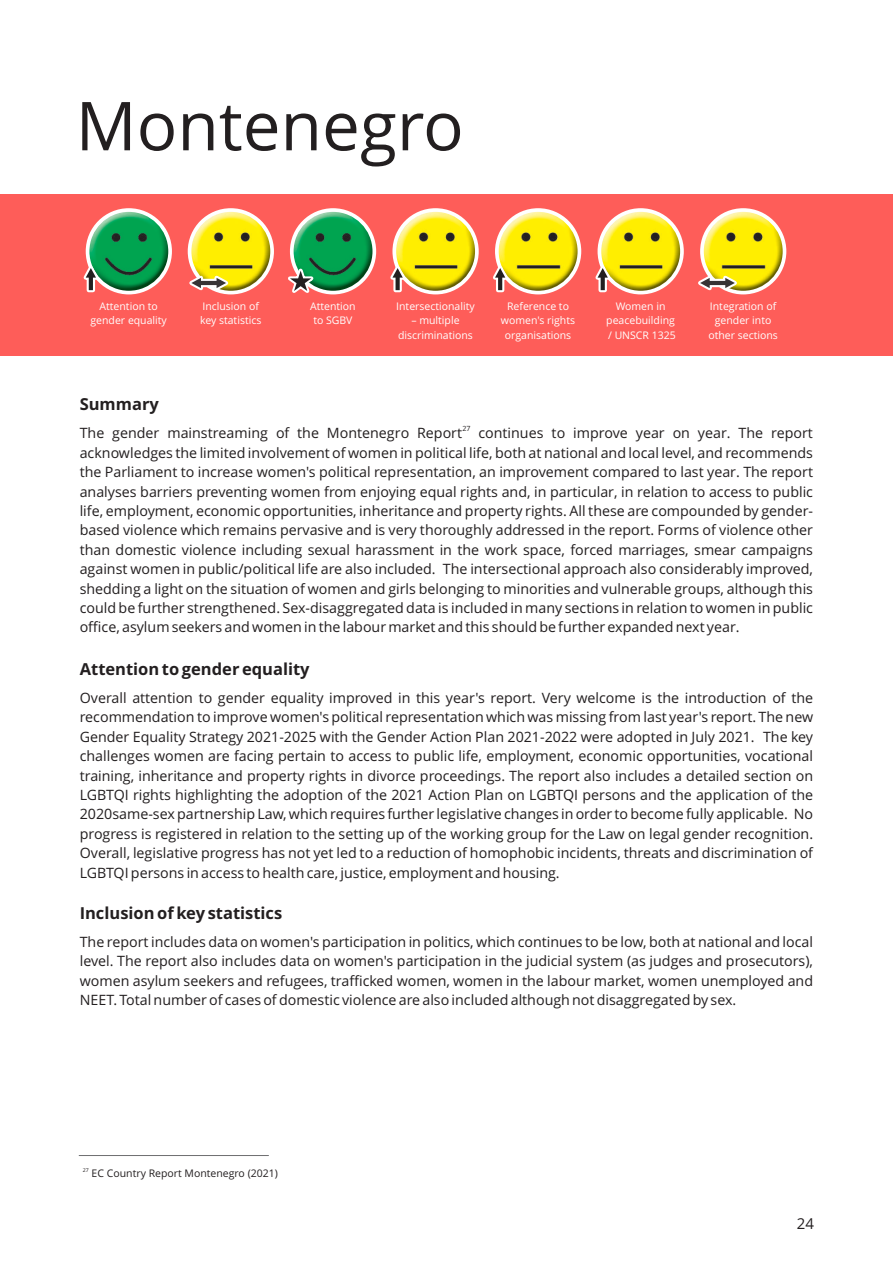
<style>
.page{position:relative;width:893px;height:1263px;background:#fff}
.page>*{position:absolute;margin:0;border:0;box-sizing:border-box;transform-origin:0 0}
.t1{font:67.5px "Open Sans";color:#231f20}
.t2{font:700 16.5px "Open Sans";color:#231f20}
.t3{font:15px "Open Sans";color:#231f20}
.t4{font:14.25px/19.4px "Open Sans";color:#231f20;text-align:justify}
.t5{font:10.5px/14.2px "Open Sans";color:#fff;text-align:center}
.t6{font:10.5px "Open Sans";color:#231f20}
.t7{font:7.2px "Open Sans";color:#231f20}
.t8{font:5.25px "Open Sans";color:#231f20}
</style>
<div class="page">
<hr style="left:79px;top:1155px;width:189px;height:1px;background:#6d6e70">
<div style="left:0;top:194px;width:893px;height:162px;background:#fe5d59"></div>
<svg style="left:188px;top:208px;width:86px;height:86px"></svg>
<svg style="left:290px;top:208px;width:86px;height:86px"></svg>
<svg style="left:392px;top:208px;width:87px;height:86px"></svg>
<svg style="left:495px;top:208px;width:86px;height:86px"></svg>
<svg style="left:700px;top:208px;width:86px;height:86px"></svg>
<svg style="left:86px;top:208px;width:86px;height:86px"></svg>
<img style="left:294px;top:212px;width:78px;height:79px;border-radius:50%">
<img style="left:89px;top:212px;width:79px;height:79px;border-radius:50%">
<img style="left:396px;top:212px;width:79px;height:79px;border-radius:50%">
<img style="left:704px;top:212px;width:79px;height:79px;border-radius:50%">
<svg style="left:598px;top:208px;width:86px;height:86px"></svg>
<img style="left:191px;top:212px;width:79px;height:79px;border-radius:50%">
<img style="left:499px;top:212px;width:79px;height:79px;border-radius:50%">
<img style="left:601px;top:212px;width:79px;height:79px;border-radius:50%">
<svg style="left:189px;top:271px;width:46px;height:24px"></svg>
<svg style="left:288px;top:266px;width:36px;height:28px"></svg>
<svg style="left:83px;top:259px;width:20px;height:34px"></svg>
<svg style="left:390px;top:259px;width:20px;height:34px"></svg>
<svg style="left:493px;top:259px;width:19px;height:34px"></svg>
<svg style="left:595px;top:259px;width:20px;height:34px"></svg>
<svg style="left:698px;top:271px;width:46px;height:24px"></svg>
<h1 class="t1" style="left:76px;top:99px;width:390px">Montenegro</h1>
<p class="t5" style="left:91px;top:300px;width:78px">Attention to gender equality</p>
<p class="t5" style="left:200px;top:300px;width:63px;text-align:left">Inclusion of key statistics</p>
<p class="t5" style="left:310px;top:300px;width:47px">Attention to SGBV</p>
<p class="t5" style="left:396px;top:300px;width:80px">Intersectionality</p>
<p class="t5" style="left:398px;top:315px;width:76px">– multiple discriminations</p>
<p class="t2" style="left:80px;top:397px;width:81px">Summary</p>
<p class="t5" style="left:501px;top:300px;width:76px">Reference to women's rights organisations</p>
<p class="t5" style="left:606px;top:300px;width:71px">Women in peacebuilding / UNSCR 1325</p>
<p class="t5" style="left:708px;top:300px;width:71px">Integration of gender into other sections</p>
<p class="t7" style="left:462px;top:426px;width:10px">27</p>
<p class="t4" style="left:80px;top:425px;width:735px">The gender mainstreaming of the Montenegro Report continues to improve year on year. The report acknowledges the limited involvement of women in political life, both at national and local level, and recommends the Parliament to increase women's political representation, an improvement compared to last year. The report analyses barriers preventing women from enjoying equal rights and, in particular, in relation to access to public life, employment, economic opportunities, inheritance and property rights. All these are compounded by gender&shy;based violence which remains pervasive and is very thoroughly addressed in the report. Forms of violence other than domestic violence including sexual harassment in the work space, forced marriages, smear campaigns against women in public/political life are also included. The intersectional approach also considerably improved, shedding a light on the situation of women and girls belonging to minorities and vulnerable groups, although this could be further strengthened. Sex-disaggregated data is included in many sections in relation to women in public office, asylum seekers and women in the labour market and this should be further expanded next year.</p>
<p class="t2" style="left:80px;top:662px;width:231px">Attention to gender equality</p>
<p class="t4" style="left:80px;top:689px;width:735px">Overall attention to gender equality improved in this year's report. Very welcome is the introduction of the recommendation to improve women's political representation which was missing from last year's report. The new Gender Equality Strategy 2021-2025 with the Gender Action Plan 2021-2022 were adopted in July 2021. The key challenges women are facing pertain to access to public life, employment, economic opportunities, vocational training, inheritance and property rights in divorce proceedings. The report also includes a detailed section on LGBTQI rights highlighting the adoption of the 2021 Action Plan on LGBTQI persons and the application of the 2020same-sex partnership Law, which requires further legislative changes in order to become fully applicable. No progress is registered in relation to the setting up of the working group for the Law on legal gender recognition.<br>Overall, legislative progress has not yet led to a reduction of homophobic incidents, threats and discrimination of LGBTQI persons in access to health care, justice, employment and housing.</p>
<p class="t2" style="left:80px;top:906px;width:204px">Inclusion of key statistics</p>
<p class="t4" style="left:80px;top:934px;width:735px">The report includes data on women's participation in politics, which continues to be low, both at national and local level. The report also includes data on women's participation in the judicial system (as judges and prosecutors), women asylum seekers and refugees, trafficked women, women in the labour market, women unemployed and NEET. Total number of cases of domestic violence are also included although not disaggregated by sex.</p>
<p class="t8" style="left:83px;top:1168px;width:8px">27</p>
<p class="t6" style="left:92px;top:1169px;width:188px">EC Country Report Montenegro (2021)</p>
<p class="t3" style="left:797px;top:1217px;width:19px">24</p>
</div>
